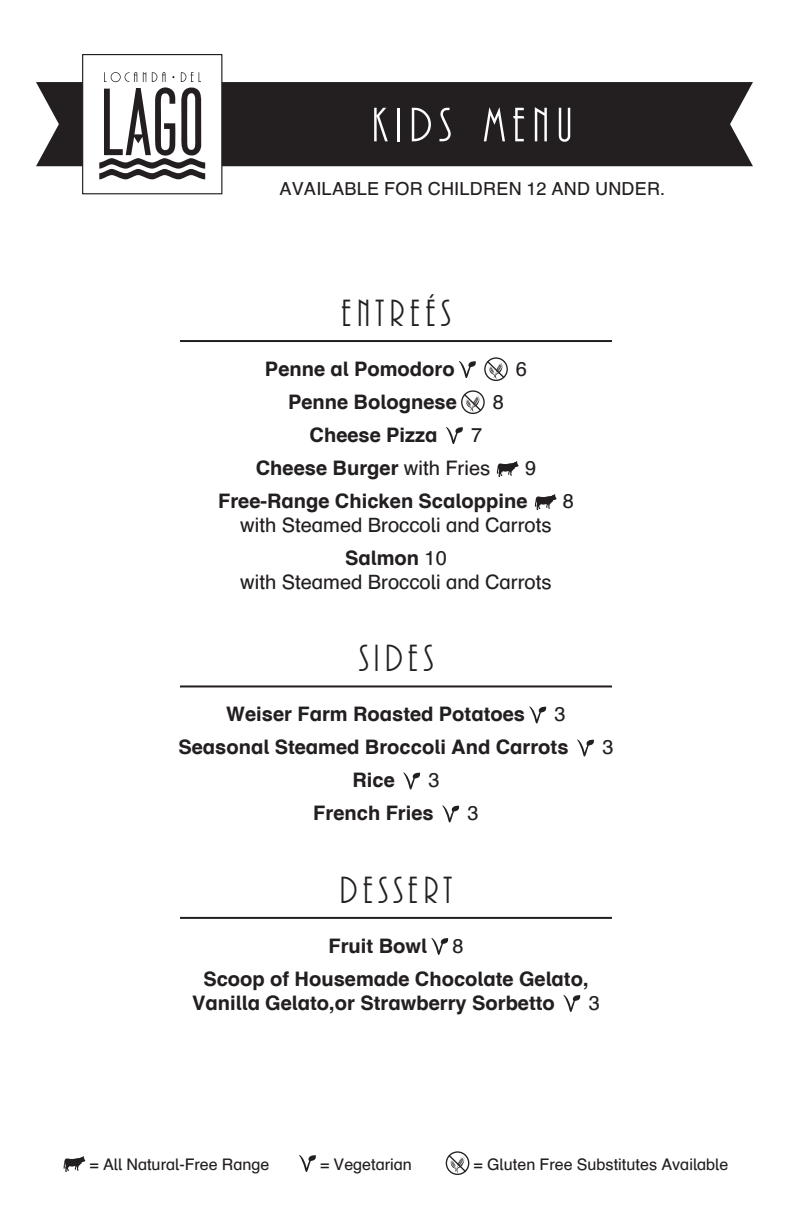
<style>
.page{position:relative;width:792px;height:1224px;background:#fff}
.page>*{position:absolute;margin:0;border:0;box-sizing:border-box;transform-origin:0 0}
.t1{font:50.4px "Plaza SCD";letter-spacing:.145em;color:#fff}
.t2{font:39.2px "Plaza SCD";letter-spacing:.145em;color:#231f20}
.t3{font:700 20px/33px "Schulbuch Nord";color:#231f20}
.t4{font:20px/33px "Schulbuch Nord";color:#231f20;text-align:center}
.t5{font:18px "Schulbuch Nord";letter-spacing:.015em;color:#231f20}
.t6{font:16px "Schulbuch Nord";color:#231f20}
.s1{font-weight:400}
.s2{font-weight:700}
</style>
<div class="page">
<svg style="left:459px;top:361px;width:17px;height:17px"></svg>
<svg style="left:484px;top:357px;width:24px;height:24px"></svg>
<svg style="left:461px;top:390px;width:24px;height:24px"></svg>
<svg style="left:446px;top:427px;width:17px;height:17px"></svg>
<svg style="left:497px;top:461px;width:21px;height:16px"></svg>
<svg style="left:535px;top:494px;width:22px;height:16px"></svg>
<svg style="left:529px;top:706px;width:17px;height:17px"></svg>
<svg style="left:577px;top:739px;width:17px;height:17px"></svg>
<svg style="left:403px;top:772px;width:17px;height:17px"></svg>
<svg style="left:442px;top:805px;width:17px;height:17px"></svg>
<svg style="left:431px;top:938px;width:17px;height:17px"></svg>
<svg style="left:563px;top:995px;width:17px;height:17px"></svg>
<hr style="left:180px;top:340px;width:432px;height:2px;background:#231f20">
<hr style="left:180px;top:685px;width:432px;height:2px;background:#231f20">
<hr style="left:180px;top:917px;width:432px;height:2px;background:#231f20">
<div style="left:36px;top:82px;width:717px;height:84px;background:#231f20"></div>
<div style="left:82px;top:54px;width:140px;height:140px;background:#fff;border:1px solid #231f20"></div>
<svg style="left:99px;top:72px;width:106px;height:107px"></svg>
<svg style="left:63px;top:1156px;width:22px;height:16px"></svg>
<svg style="left:299px;top:1155px;width:17px;height:17px"></svg>
<svg style="left:446px;top:1151px;width:23px;height:24px"></svg>
<h1 class="t1" style="left:372px;top:98px;width:202px">KIDS MENU</h1>
<p class="t5" style="left:279px;top:177px;width:387px">Available for children 12 and under.</p>
<h2 class="t2" style="left:342px;top:292px;width:110px">ENTREÉS</h2>
<p class="t3" style="left:265px;top:352px;width:191px">Penne al Pomodoro</p>
<p class="t4" style="left:516px;top:352px;width:13px">6</p>
<p class="t3" style="left:288px;top:385px;width:170px">Penne Bolognese</p>
<p class="t4" style="left:493px;top:385px;width:13px">8</p>
<p class="t3" style="left:310px;top:418px;width:129px">Cheese Pizza</p>
<p class="t3" style="left:256px;top:418px;width:236px;text-indent:215px"><span class="s1">7<br></span>Cheese Burger <span class="s1">with Fries</span></p>
<p class="t4" style="left:525px;top:451px;width:13px">9</p>
<p class="t3" style="left:218px;top:484px;width:311px">Free-Range Chicken Scaloppine</p>
<p class="t4" style="left:563px;top:484px;width:13px">8</p>
<p class="t4" style="left:240px;top:508px;width:313px">with Steamed Broccoli and Carrots<br><span class="s2">Salmon</span> 10</p>
<p class="t4" style="left:240px;top:565px;width:313px">with Steamed Broccoli and Carrots</p>
<h2 class="t2" style="left:359px;top:638px;width:75px">SIDES</h2>
<p class="t3" style="left:226px;top:697px;width:300px">Weiser Farm Roasted Potatoes</p>
<p class="t4" style="left:555px;top:697px;width:13px">3</p>
<p class="t3" style="left:179px;top:730px;width:392px">Seasonal Steamed Broccoli And Carrots</p>
<p class="t4" style="left:602px;top:730px;width:13px">3</p>
<p class="t3" style="left:352px;top:763px;width:44px">Rice</p>
<p class="t4" style="left:429px;top:763px;width:13px">3</p>
<p class="t3" style="left:313px;top:796px;width:122px">French Fries</p>
<p class="t4" style="left:468px;top:796px;width:13px">3</p>
<h2 class="t2" style="left:340px;top:869px;width:114px">DESSERT</h2>
<p class="t3" style="left:329px;top:929px;width:100px">Fruit Bowl</p>
<p class="t4" style="left:452px;top:929px;width:13px">8</p>
<p class="t3" style="left:192px;top:966px;width:398px;line-height:24px;text-indent:11px">Scoop of Housemade Chocolate Gelato,<br>Vanilla Gelato,or Strawberry Sorbetto</p>
<p class="t4" style="left:589px;top:986px;width:13px">3</p>
<p class="t6" style="left:89px;top:1154px;width:182px">= All Natural-Free Range</p>
<p class="t6" style="left:320px;top:1154px;width:93px">= Vegetarian</p>
<p class="t6" style="left:474px;top:1154px;width:256px">= Gluten Free Substitutes Available</p>
</div>
